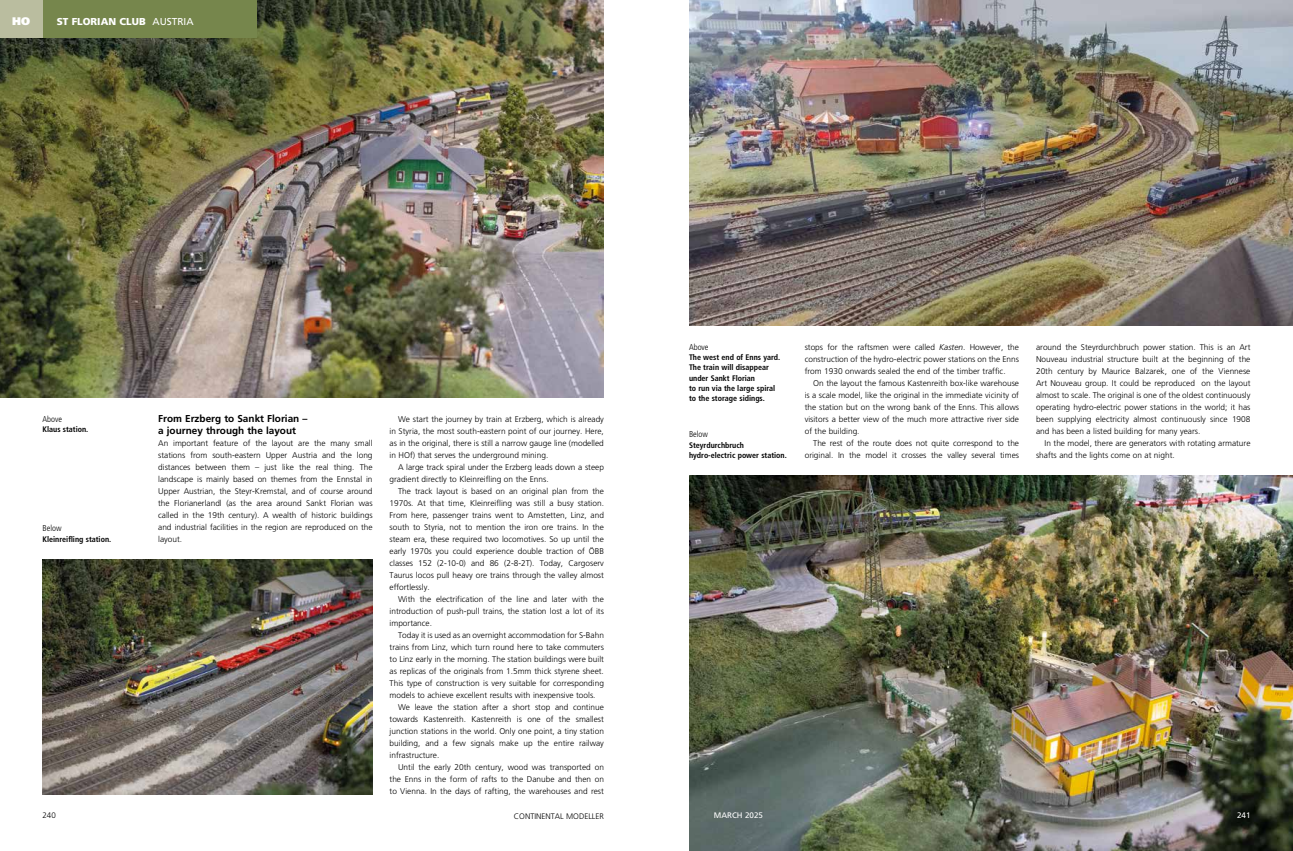
<style>
.page{position:relative;width:1293px;height:851px;background:#fff}
.page>*{position:absolute;margin:0;border:0;box-sizing:border-box;transform-origin:0 0}
.t1{font:900 11px "Frutiger LT Std";color:#fff}
.t2{font:700 10px/12px "Frutiger LT Std";color:#000}
.t3{font:900 10px "Frutiger LT Std";color:#fff}
.t4{font:300 condensed 8.5px "Frutiger LT Std";color:#000}
.t5{font:300 8.3px/12px "Frutiger LT Std";color:#000;text-align:justify}
.t6{font:700 condensed 8px/10.3px "Frutiger LT Std";color:#000}
.t7{font:300 8px "Frutiger LT Std";color:#000}
.t8{font:8px "Frutiger LT Std";color:#fff}
.s1{font-weight:400}
.s2{font-style:italic}
</style>
<div class="page">
<img style="left:0;top:0;width:604px;height:398px">
<div style="left:43px;top:0;width:214px;height:38px;background:#76864c"></div>
<div style="left:0;top:0;width:43px;height:38px;background:#babd9f"></div>
<img style="left:689px;top:0;width:604px;height:326px">
<img style="left:43px;top:559px;width:329px;height:235px">
<img style="left:689px;top:475px;width:604px;height:375px">
<h1 class="t1" style="left:12px;top:15px;width:19px">HO</h1>
<p class="t3" style="left:57px;top:15px;width:138px">ST FLORIAN CLUB <span class="s1">AUSTRIA</span></p>
<p class="t4" style="left:43px;top:414px;width:21px">Above</p>
<p class="t6" style="left:43px;top:424px;width:47px">Klaus station.</p>
<p class="t4" style="left:43px;top:523px;width:21px">Below</p>
<p class="t6" style="left:43px;top:533px;width:70px">Kleinreifling station.</p>
<p class="t2" style="left:158px;top:412px;width:151px">From Erzberg to Sankt Florian – a journey through the layout</p>
<p class="t5" style="left:158px;top:437px;width:216px">An important feature of the layout are the many small stations from south-eastern Upper Austria and the long distances between them – just like the real thing. The landscape is mainly based on themes from the Ennstal in Upper Austrian, the Steyr-Kremstal, and of course around the Florianerlandl (as the area around Sankt Florian was called in the 19th century). A wealth of historic buildings and industrial facilities in the region are reproduced on the layout.</p>
<p class="t5" style="left:389px;top:413px;width:216px;text-indent:9px">We start the journey by train at Erzberg, which is already in Styria, the most south-eastern point of our journey. Here, as in the original, there is still a narrow gauge line (modelled in HOf) that serves the underground mining.</p>
<p class="t5" style="left:389px;top:461px;width:216px;text-indent:9px">A large track spiral under the Erzberg leads down a steep gradient directly to Kleinreifling on the Enns.</p>
<p class="t5" style="left:389px;top:485px;width:216px;text-indent:9px">The track layout is based on an original plan from the 1970s. At that time, Kleinreifling was still a busy station.<br>From here, passenger trains went to Amstetten, Linz, and south to Styria, not to mention the iron ore trains. In the steam era, these required two locomotives. So up until the early 1970s you could experience double traction of ÖBB classes 152 (2-10-0) and 86 (2-8-2T). Today, Cargoserv Taurus locos pull heavy ore trains through the valley almost effortlessly.</p>
<p class="t5" style="left:389px;top:593px;width:216px;text-indent:9px">With the electrification of the line and later with the introduction of push-pull trains, the station lost a lot of its importance.</p>
<p class="t5" style="left:389px;top:629px;width:216px;text-indent:9px">Today it is used as an overnight accommodation for S-Bahn trains from Linz, which turn round here to take commuters to Linz early in the morning. The station buildings were built as replicas of the originals from 1.5mm thick styrene sheet.<br>This type of construction is very suitable for corresponding models to achieve excellent results with inexpensive tools.</p>
<p class="t5" style="left:389px;top:701px;width:216px;text-indent:9px">We leave the station after a short stop and continue towards Kastenreith. Kastenreith is one of the smallest junction stations in the world. Only one point, a tiny station building, and a few signals make up the entire railway infrastructure.</p>
<p class="t5" style="left:389px;top:761px;width:216px;text-indent:9px">Until the early 20th century, wood was transported on the Enns in the form of rafts to the Danube and then on to Vienna. In the days of rafting, the warehouses and rest</p>
<p class="t4" style="left:689px;top:342px;width:21px">Above</p>
<p class="t6" style="left:689px;top:352px;width:93px">The west end of Enns yard.<br>The train will disappear under Sankt Florian<br>to run via the large spiral to the storage sidings.</p>
<p class="t4" style="left:689px;top:429px;width:21px">Below</p>
<p class="t6" style="left:689px;top:439px;width:99px">Steyrdurchbruch hydro-electric power station.</p>
<p class="t5" style="left:804px;top:341px;width:216px">stops for the raftsmen were called <span class="s2">Kasten</span>. However, the construction of the hydro-electric power stations on the Enns from 1930 onwards sealed the end of the timber traffic.</p>
<p class="t5" style="left:804px;top:377px;width:216px;text-indent:9px">On the layout the famous Kastenreith box-like warehouse is a scale model, like the original in the immediate vicinity of the station but on the wrong bank of the Enns. This allows visitors a better view of the much more attractive river side of the building.</p>
<p class="t5" style="left:804px;top:437px;width:216px;text-align:right">The rest of the route does not quite correspond to the original. In the model it crosses the valley several times</p>
<p class="t5" style="left:1036px;top:341px;width:216px">around the Steyrdurchbruch power station. This is an Art Nouveau industrial structure built at the beginning of the 20th century by Maurice Balzarek, one of the Viennese Art Nouveau group. It could be reproduced on the layout almost to scale. The original is one of the oldest continuously operating hydro-electric power stations in the world; it has been supplying electricity almost continuously since 1908 and has been a listed building for many years.</p>
<p class="t5" style="left:1036px;top:437px;width:216px;text-indent:9px">In the model, there are generators with rotating armature shafts and the lights come on at night.</p>
<p class="t7" style="left:43px;top:810px;width:15px">240</p>
<p class="t7" style="left:514px;top:811px;width:92px">CONTINENTAL MODELLER</p>
<p class="t8" style="left:714px;top:810px;width:51px">MARCH 2025</p>
<p class="t8" style="left:1237px;top:810px;width:15px">241</p>
</div>
